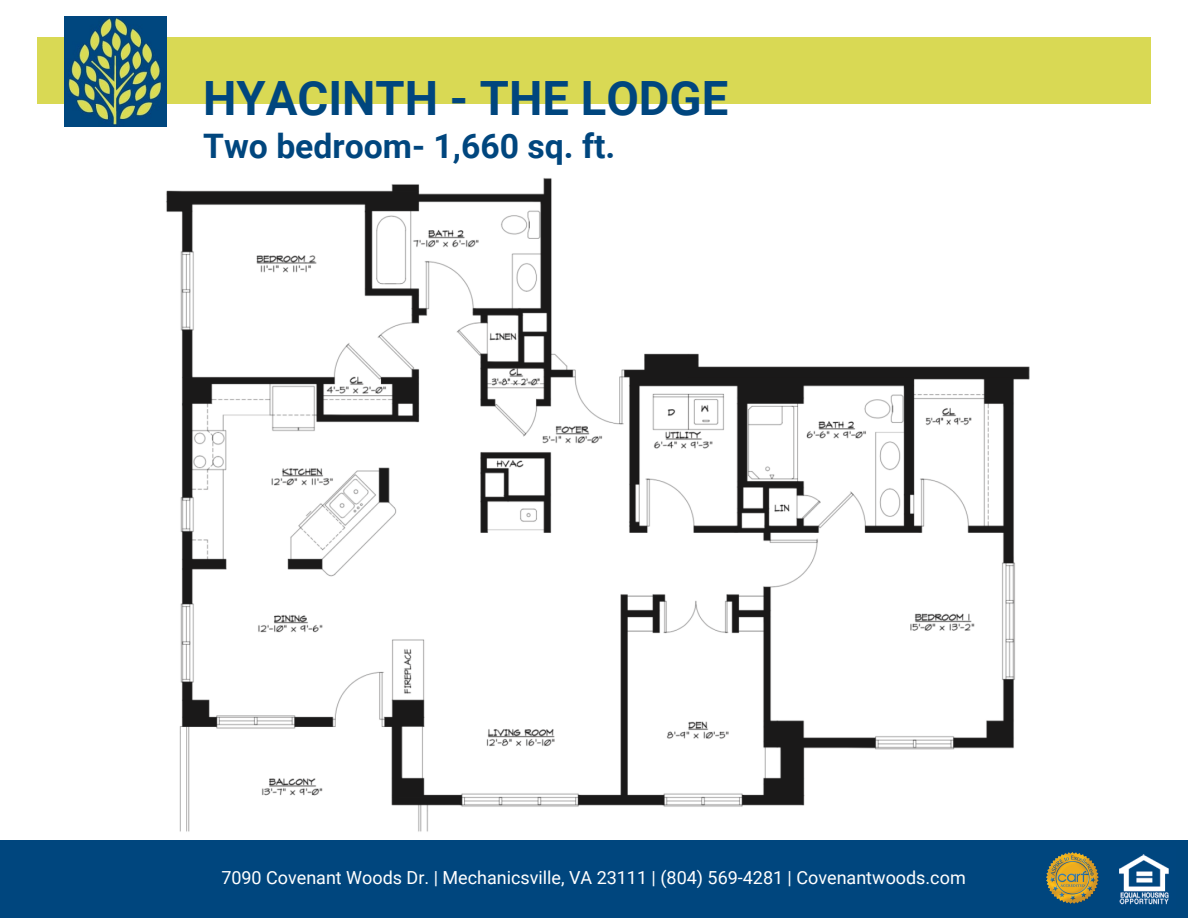
<style>
.page{position:relative;width:1188px;height:918px;background:#fff}
.page>*{position:absolute;margin:0;border:0;box-sizing:border-box;transform-origin:0 0}
.t1{font:700 47.25px "Roboto";color:#00467e}
.t2{font:700 33.75px "Roboto";color:#00467e}
.t3{font:18px "Roboto";color:#fff}
</style>
<div class="page">
<div style="left:37px;top:38px;width:1114px;height:66px;background:#d9d954"></div>
<img style="left:148px;top:178px;width:891px;height:663px">
<div style="left:0;top:841px;width:1188px;height:77px;background:#00467e"></div>
<img style="left:1046px;top:852px;width:52px;height:52px">
<img style="left:65px;top:16px;width:101px;height:110px">
<img style="left:1119px;top:854px;width:50px;height:51px">
<p class="t1" style="left:203px;top:71px;width:527px">HYACINTH - THE LODGE</p>
<p class="t2" style="left:203px;top:127px;width:414px">Two bedroom- 1,660 sq. ft.</p>
<p class="t3" style="left:221px;top:867px;width:746px">7090 Covenant Woods Dr. | Mechanicsville, VA 23111 | (804) 569-4281 | Covenantwoods.com</p>
</div>
